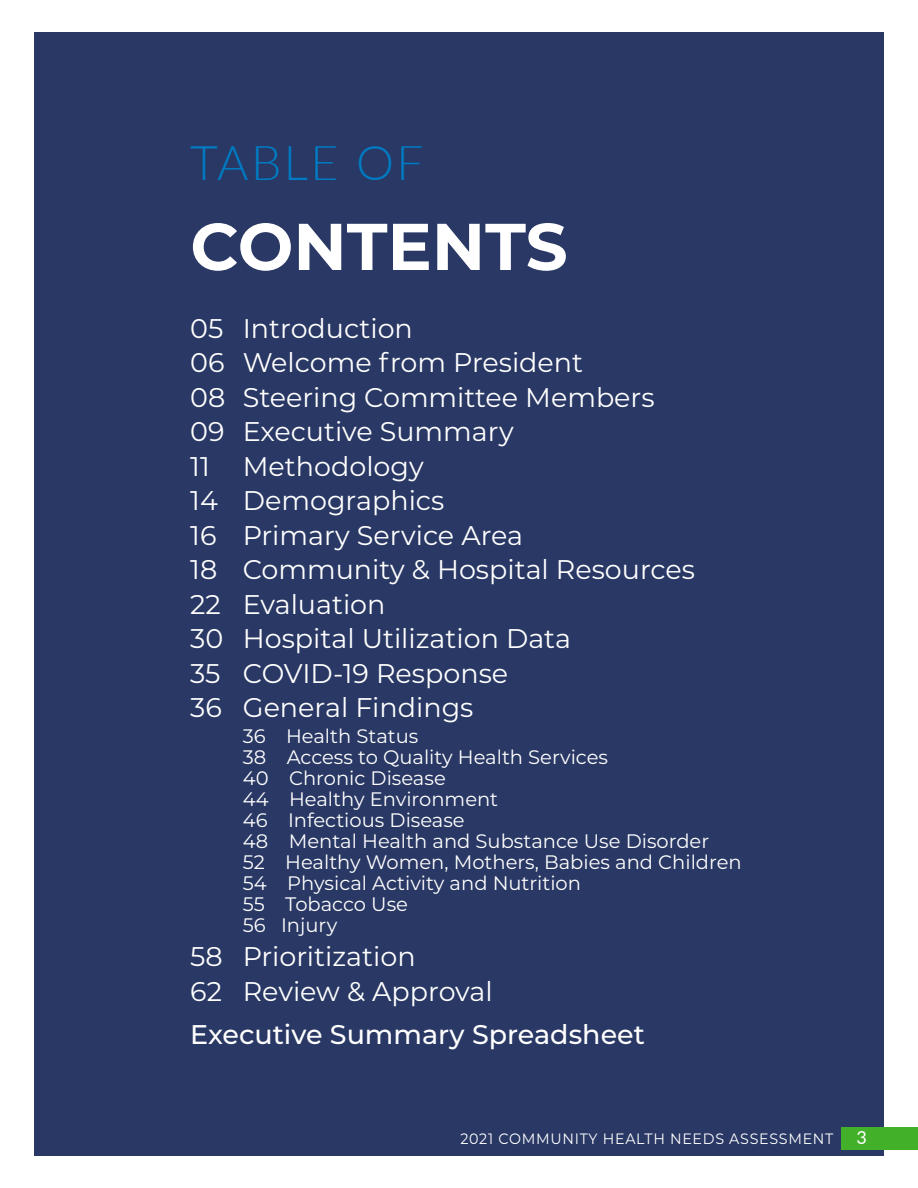
<style>
.page{position:relative;width:918px;height:1188px;background:#fff}
.page>*{position:absolute;margin:0;border:0;box-sizing:border-box;transform-origin:0 0}
.t1{font:700 66px "Montserrat";color:#fff}
.t2{font:300 48px "Lato";letter-spacing:.05em;color:#007bc3}
.t3{font:27px/34.5px "Montserrat";color:#fff}
.t4{font:500 27px "Montserrat";color:#fff}
.t5{font:19.5px/21px "Montserrat";color:#fff}
.t6{font:18px "Lato";color:#fff}
.t7{font:15px "Montserrat";letter-spacing:.05em;color:#fff;scale:.95 1}
</style>
<div class="page">
<div style="left:34px;top:32px;width:850px;height:1124px;background:#293864"></div>
<div style="left:841px;top:1127px;width:77px;height:23px;background:#43b02a"></div>
<h2 class="t2" style="left:190px;top:129px;width:235px">TABLE OF</h2>
<h1 class="t1" style="left:190px;top:199px;width:379px">CONTENTS</h1>
<p class="t3" style="left:190px;top:310px;width:506px">05 Introduction<br>06 Welcome from President<br>08 Steering Committee Members<br>09 Executive Summary<br>11 Methodology<br>14 Demographics<br>16 Primary Service Area<br>18 Community &amp; Hospital Resources<br>22 Evaluation<br>30 Hospital Utilization Data<br>35 COVID-19 Response<br>36 General Findings</p>
<p class="t5" style="left:243px;top:724px;width:500px">36 Health Status<br>38 Access to Quality Health Services<br>40 Chronic Disease<br>44 Healthy Environment<br>46 Infectious Disease<br>48 Mental Health and Substance Use Disorder<br>52 Healthy Women, Mothers, Babies and Children<br>54 Physical Activity and Nutrition<br>55 Tobacco Use<br>56 Injury</p>
<p class="t3" style="left:190px;top:938px;width:304px">58 Prioritization<br>62 Review &amp; Approval</p>
<p class="t4" style="left:190px;top:1016px;width:456px">Executive Summary Spreadsheet</p>
<p class="t7" style="left:460px;top:1129px;width:394px">2021 COMMUNITY HEALTH NEEDS ASSESSMENT</p>
<p class="t6" style="left:857px;top:1125px;width:12px">3</p>
</div>
